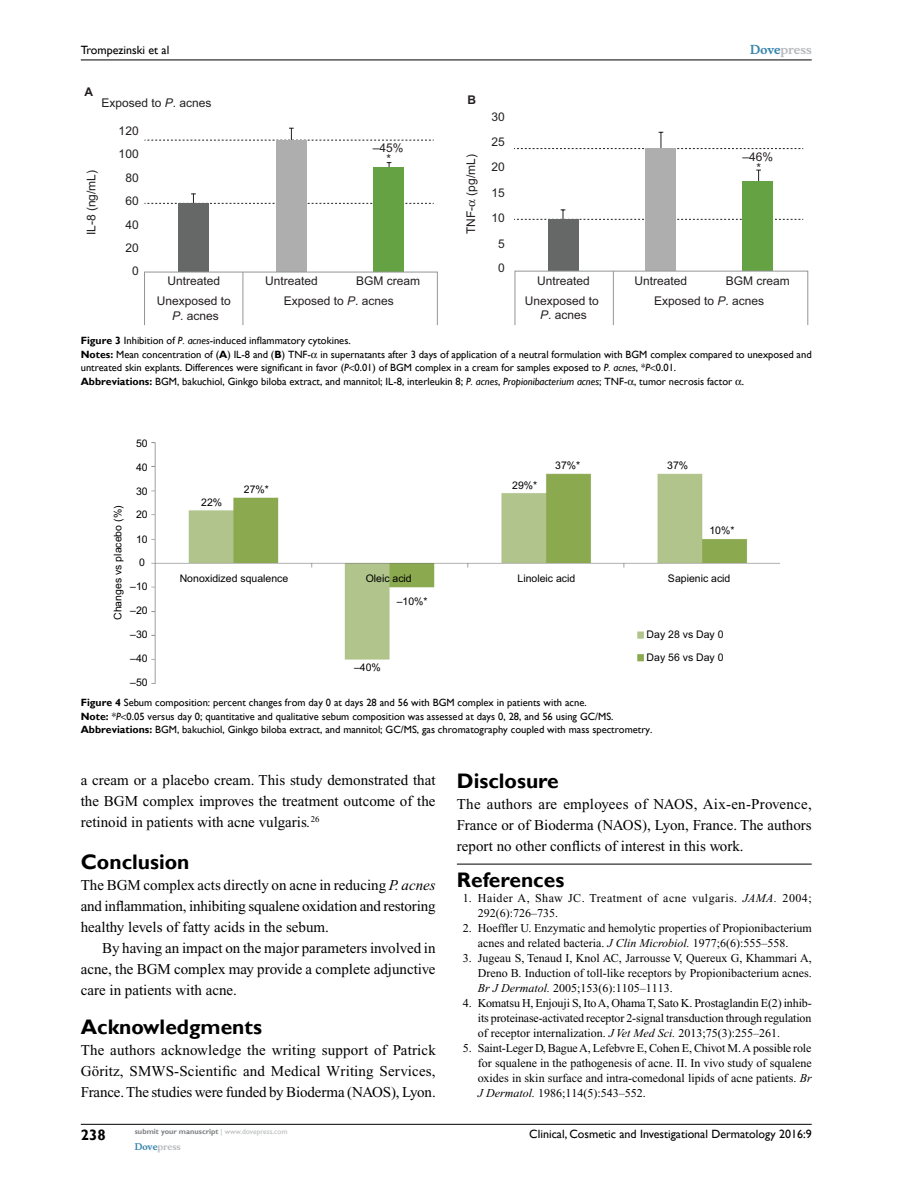
<style>
.page{position:relative;width:918px;height:1188px;background:#fff}
.page>*{position:absolute;margin:0;border:0;box-sizing:border-box;transform-origin:0 0}
.t1{font:700 21px "Gill Sans";color:#000}
.t2{font:15px/21px "Times New Roman";color:#000;text-align:justify}
.t3{font:700 15px "Gill Sans";color:#000}
.t4{font:12px/15px "Times New Roman";color:#000;text-align:justify}
.t5{font:12px/25.3px "Arial";color:#231f20;text-align:center}
.t6{font:12px "Gill Sans";color:#000}
.t7{font:12px/15px "Times New Roman";letter-spacing:.04em;color:#000}
.t8{font:700 12px "Musee";color:#b8babc}
.t9{font:700 12px "Arial";color:#231f20}
.t10{font:10.5px/13.5px "Gill Sans";color:#000}
.t11{font:10.5px/22.2px "Arial";color:#000}
.t12{font:700 9px "Musee";color:#b8babc}
.t13{font:700 7.5px "Gill Sans";color:#808285}
.s1{font-style:italic}
.s2{color:#3785ad}
.s3{font-weight:700}
.s4{font-weight:400;color:#b8babc}
</style>
<div class="page">
<hr style="left:81px;top:1124px;width:731px;height:1px;background:#000">
<hr style="left:81px;top:60px;width:731px;height:1px;background:#000">
<hr style="left:457px;top:864px;width:355px;height:1px;background:#000">
<svg style="left:145px;top:194px;width:289px;height:11px"></svg>
<svg style="left:145px;top:128px;width:289px;height:13px"></svg>
<svg style="left:387px;top:162px;width:4px;height:6px"></svg>
<svg style="left:514px;top:132px;width:289px;height:17px"></svg>
<svg style="left:756px;top:170px;width:5px;height:11px"></svg>
<svg style="left:514px;top:210px;width:289px;height:11px"></svg>
<div style="left:179px;top:203px;width:30px;height:69px;background:#666767"></div>
<div style="left:276px;top:140px;width:31px;height:132px;background:#afaeae"></div>
<div style="left:373px;top:168px;width:30px;height:104px;background:#64a243"></div>
<div style="left:548px;top:219px;width:31px;height:52px;background:#666767"></div>
<div style="left:646px;top:148px;width:30px;height:123px;background:#afaeae"></div>
<div style="left:743px;top:181px;width:30px;height:90px;background:#64a243"></div>
<svg style="left:144px;top:271px;width:664px;height:54px"></svg>
<img style="left:151px;top:442px;width:629px;height:241px">
<p class="t6" style="left:81px;top:43px;width:90px">Trompezinski et al</p>
<p class="t9" style="left:84px;top:84px;width:10px">A</p>
<p class="t5" style="left:102px;top:91px;width:112px">Exposed to <span class="s1">P</span>. acnes</p>
<p class="t5" style="left:119px;top:118px;width:22px">120</p>
<p class="t5" style="left:79px;top:235px;width:67px;rotate:-90deg">IL-8 (ng/mL)</p>
<p class="t5" style="left:119px;top:143px;width:22px;line-height:23.4px;text-align:right">100<br>80<br>60<br>40<br>20<br>0</p>
<p class="t5" style="left:168px;top:269px;width:54px">Untreated</p>
<p class="t5" style="left:373px;top:142px;width:32px;line-height:10.9px">–45% *</p>
<p class="t5" style="left:265px;top:269px;width:54px">Untreated</p>
<p class="t5" style="left:356px;top:269px;width:66px">BGM cream</p>
<p class="t5" style="left:157px;top:288px;width:76px">Unexposed to</p>
<p class="t5" style="left:284px;top:288px;width:112px">Exposed to <span class="s1">P</span>. acnes</p>
<p class="t5" style="left:172px;top:303px;width:48px"><span class="s1">P</span>. acnes</p>
<p class="t9" style="left:468px;top:92px;width:10px">B</p>
<p class="t5" style="left:459px;top:234px;width:81px;rotate:-90deg">TNF- (pg/mL)</p>
<p class="t5" style="left:491px;top:104px;width:15px">30<br>25<br>20<br>15<br>10<br>5<br>0</p>
<p class="t8" style="left:750px;top:43px;width:63px"><span class="s2">Dove</span>press</p>
<p class="t5" style="left:743px;top:151px;width:32px;line-height:11.4px">–46% *</p>
<p class="t5" style="left:537px;top:268px;width:54px">Untreated</p>
<p class="t5" style="left:635px;top:268px;width:54px">Untreated</p>
<p class="t5" style="left:726px;top:268px;width:66px">BGM cream</p>
<p class="t5" style="left:525px;top:288px;width:76px">Unexposed to</p>
<p class="t5" style="left:654px;top:288px;width:112px">Exposed to <span class="s1">P</span>. acnes</p>
<p class="t5" style="left:540px;top:302px;width:48px"><span class="s1">P</span>. acnes</p>
<p class="t10" style="left:81px;top:334px;width:732px"><span class="s3">Figure 3</span> Inhibition of <span class="s1">P. acnes</span>-induced inflammatory cytokines.<br><span class="s3">Notes:</span> Mean concentration of (<span class="s3">A</span>) IL-8 and (<span class="s3">B</span>) TNF- in supernatants after 3 days of application of a neutral formulation with BGM complex compared to unexposed and untreated skin explants. Differences were significant in favor (<span class="s1">P</span> 0.01) of BGM complex in a cream for samples exposed to <span class="s1">P. acnes</span>, *<span class="s1">P</span> 0.01.<br><span class="s3">Abbreviations:</span> BGM, bakuchiol, Ginkgo biloba extract, and mannitol; IL-8, interleukin 8; <span class="s1">P. acnes</span>, <span class="s1">Propionibacterium acnes</span>; TNF- , tumor necrosis factor .</p>
<p class="t11" style="left:136px;top:433px;width:13px">50</p>
<p class="t11" style="left:136px;top:457px;width:13px">40</p>
<p class="t11" style="left:136px;top:481px;width:13px">30</p>
<p class="t11" style="left:136px;top:505px;width:13px">20</p>
<p class="t11" style="left:136px;top:529px;width:13px">10</p>
<p class="t11" style="left:139px;top:553px;width:7px">0</p>
<p class="t11" style="left:130px;top:576px;width:19px">–10</p>
<p class="t11" style="left:130px;top:601px;width:19px">–20</p>
<p class="t11" style="left:130px;top:624px;width:19px">–30</p>
<p class="t11" style="left:130px;top:648px;width:19px">–40</p>
<p class="t11" style="left:130px;top:673px;width:19px">–50</p>
<p class="t11" style="left:108px;top:620px;width:116px;rotate:-90deg">Changes vs placebo (%)</p>
<p class="t11" style="left:201px;top:492px;width:23px">22%</p>
<p class="t11" style="left:244px;top:479px;width:27px">27%*</p>
<p class="t11" style="left:180px;top:568px;width:110px">Nonoxidized squalence</p>
<p class="t11" style="left:512px;top:475px;width:27px">29%*</p>
<p class="t11" style="left:555px;top:456px;width:27px">37%*</p>
<p class="t11" style="left:667px;top:456px;width:23px">37%</p>
<p class="t11" style="left:709px;top:520px;width:27px">10%*</p>
<p class="t11" style="left:366px;top:568px;width:48px">Oleic acid</p>
<p class="t11" style="left:517px;top:568px;width:59px">Linoleic acid</p>
<p class="t11" style="left:397px;top:591px;width:32px">–10%*</p>
<p class="t11" style="left:354px;top:657px;width:28px">–40%</p>
<p class="t11" style="left:668px;top:568px;width:64px">Sapienic acid</p>
<p class="t11" style="left:647px;top:625px;width:79px">Day 28 vs Day 0<br>Day 56 vs Day 0</p>
<p class="t10" style="left:81px;top:696px;width:573px"><span class="s3">Figure 4</span> Sebum composition: percent changes from day 0 at days 28 and 56 with BGM complex in patients with acne.<br><span class="s3">Note:</span> *<span class="s1">P</span> 0.05 versus day 0; quantitative and qualitative sebum composition was assessed at days 0, 28, and 56 using GC/MS.<br><span class="s3">Abbreviations:</span> BGM, bakuchiol, Ginkgo biloba extract, and mannitol; GC/MS, gas chromatography coupled with mass spectrometry.</p>
<h2 class="t2" style="left:81px;top:770px;width:356px">a cream or a placebo cream. This study demonstrated that the BGM complex improves the treatment outcome of the retinoid in patients with acne vulgaris<span class="s1">.</span><sup>26</sup></h2>
<h1 class="t1" style="left:81px;top:850px;width:110px">Conclusion</h1>
<h2 class="t2" style="left:81px;top:875px;width:356px">The BGM complex acts directly on acne in reducing <span class="s1">P. acnes </span>and inflammation, inhibiting squalene oxidation and restoring healthy levels of fatty acids in the sebum.</h2>
<h2 class="t2" style="left:81px;top:938px;width:356px;text-indent:21px">By having an impact on the major parameters involved in acne, the BGM complex may provide a complete adjunctive care in patients with acne.</h2>
<h1 class="t1" style="left:81px;top:1015px;width:183px">Acknowledgments</h1>
<h2 class="t2" style="left:81px;top:1040px;width:357px">The authors acknowledge the writing support of Patrick Göritz, SMWS-Scientific and Medical Writing Services, France. The studies were funded by Bioderma (NAOS), Lyon.</h2>
<h1 class="t1" style="left:457px;top:768px;width:103px">Disclosure</h1>
<h2 class="t2" style="left:457px;top:794px;width:356px">The authors are employees of NAOS, Aix-en-Provence, France or of Bioderma (NAOS), Lyon, France. The authors report no other conflicts of interest in this work.</h2>
<h1 class="t1" style="left:457px;top:867px;width:109px">References</h1>
<p class="t7" style="left:478px;top:891px;width:335px;text-indent:-15px">1. Haider A, Shaw JC. Treatment of acne vulgaris. <span class="s1">JAMA.</span> 2004;<br>292(6):726–735.</p>
<p class="t4" style="left:478px;top:921px;width:335px;text-indent:-15px">2. Hoeffler U. Enzymatic and hemolytic properties of Propionibacterium acnes and related bacteria. <span class="s1">J Clin Microbiol.</span> 1977;6(6):555–558.</p>
<p class="t4" style="left:478px;top:951px;width:335px;text-indent:-15px">3. Jugeau S, Tenaud I, Knol AC, Jarrousse V, Quereux G, Khammari A, Dreno B. Induction of toll-like receptors by Propionibacterium acnes.<br><span class="s1">Br J Dermatol.</span> 2005;153(6):1105–1113.</p>
<p class="t4" style="left:478px;top:996px;width:335px;text-indent:-15px">4. Komatsu H, Enjouji S, Ito A, Ohama T, Sato K. Prostaglandin E(2) inhib&shy;its proteinase-activated receptor 2-signal transduction through regulation of receptor internalization. <span class="s1">J Vet Med Sci.</span> 2013;75(3):255–261.</p>
<p class="t4" style="left:478px;top:1041px;width:335px;text-indent:-15px">5. Saint-Leger D, Bague A, Lefebvre E, Cohen E, Chivot M. A possible role for squalene in the pathogenesis of acne. II. In vivo study of squalene oxides in skin surface and intra-comedonal lipids of acne patients. <span class="s1">Br J Dermatol.</span> 1986;114(5):543–552.</p>
<h2 class="t3" style="left:81px;top:1126px;width:26px">238</h2>
<p class="t13" style="left:135px;top:1127px;width:154px">submit your manuscript <span class="s4">| www.dovepress.com</span></p>
<p class="t12" style="left:135px;top:1141px;width:48px"><span class="s2">Dove</span>press</p>
<p class="t6" style="left:529px;top:1127px;width:284px">Clinical, Cosmetic and Investigational Dermatology 2016:9</p>
</div>
